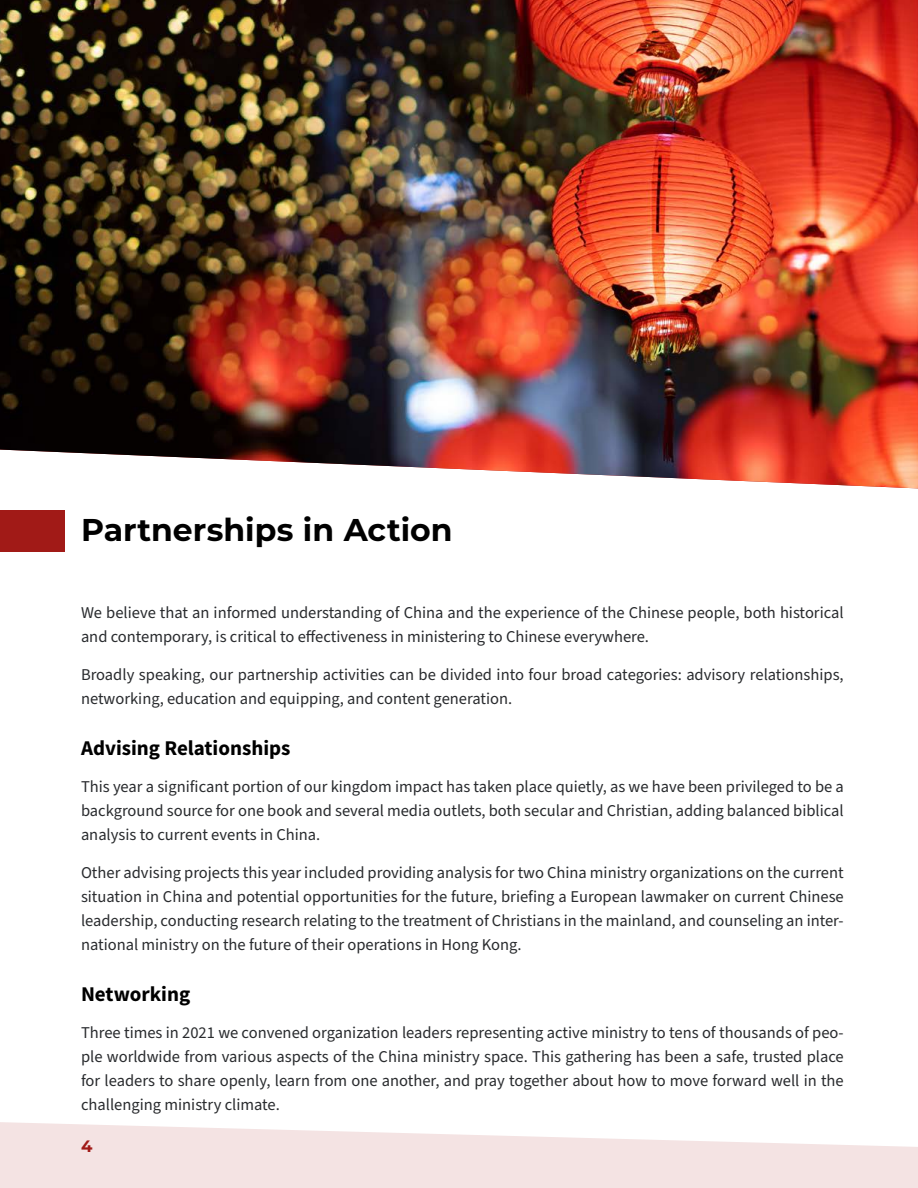
<style>
.page{position:relative;width:918px;height:1188px;background:#fff}
.page>*{position:absolute;margin:0;border:0;box-sizing:border-box;transform-origin:0 0}
.t1{font:700 31.5px "Montserrat";color:#000}
.t2{font:700 21px "Source Sans Pro";color:#000}
.t3{font:16.5px/24px "Source Sans Pro";color:#292b2e;text-align:justify}
.t4{font:700 16.5px "Montserrat";color:#a11a17}
</style>
<div class="page">
<img style="left:0;top:0;width:918px;height:488px">
<svg style="left:0;top:1122px;width:918px;height:66px;fill:#f4e3e3"></svg>
<div style="left:0;top:511px;width:65px;height:41px;background:#a11a17"></div>
<h1 class="t1" style="left:81px;top:507px;width:373px">Partnerships in Action</h1>
<p class="t3" style="left:81px;top:601px;width:764px">We believe that an informed understanding of China and the experience of the Chinese people, both historical and contemporary, is critical to effectiveness in ministering to Chinese everywhere.</p>
<p class="t3" style="left:81px;top:663px;width:764px">Broadly speaking, our partnership activities can be divided into four broad categories: advisory relationships, networking, education and equipping, and content generation.</p>
<p class="t2" style="left:81px;top:734px;width:211px">Advising Relationships</p>
<p class="t3" style="left:81px;top:775px;width:764px">This year a significant portion of our kingdom impact has taken place quietly, as we have been privileged to be a background source for one book and several media outlets, both secular and Christian, adding balanced biblical analysis to current events in China.</p>
<p class="t3" style="left:81px;top:861px;width:764px">Other advising projects this year included providing analysis for two China ministry organizations on the current situation in China and potential opportunities for the future, briefing a European lawmaker on current Chinese leadership, conducting research relating to the treatment of Christians in the mainland, and counseling an inter&shy;national ministry on the future of their operations in Hong Kong.</p>
<p class="t2" style="left:81px;top:980px;width:111px">Networking</p>
<p class="t3" style="left:81px;top:1021px;width:764px">Three times in 2021 we convened organization leaders representing active ministry to tens of thousands of peo&shy;ple worldwide from various aspects of the China ministry space. This gathering has been a safe, trusted place for leaders to share openly, learn from one another, and pray together about how to move forward well in the challenging ministry climate.</p>
<p class="t4" style="left:81px;top:1134px;width:13px">4</p>
</div>
